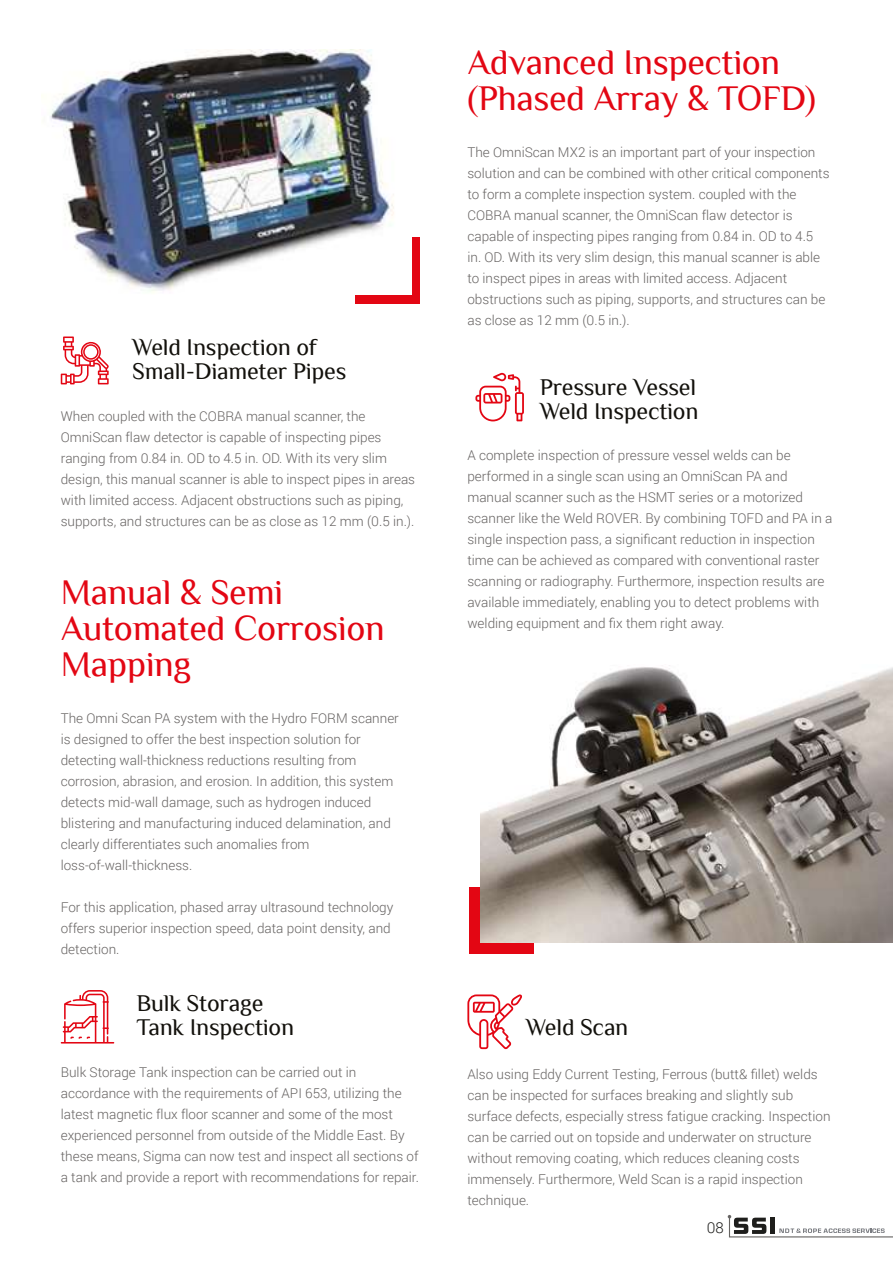
<style>
.page{position:relative;width:893px;height:1263px;background:#fff}
.page>*{position:absolute;margin:0;border:0;box-sizing:border-box;transform-origin:0 0}
.t1{font:36px/36px "Philosopher";letter-spacing:-.01em;color:#e30613}
.t2{font:24px/24px "Philosopher";letter-spacing:-.01em;color:#13110c}
.t3{font:300 15px "Roboto";color:#1d1d1b}
.t4{font:300 13.5px/21px "Roboto";color:#666362}
</style>
<div class="page">
<div style="left:355px;top:238px;width:64px;height:66px;background:#e30613"></div>
<img style="left:50px;top:50px;width:361px;height:244px">
<div style="left:469px;top:887px;width:65px;height:67px;background:#e30613"></div>
<img style="left:480px;top:665px;width:413px;height:277px">
<svg style="left:61px;top:336px;width:48px;height:48px"></svg>
<svg style="left:475px;top:373px;width:49px;height:48px"></svg>
<svg style="left:61px;top:990px;width:53px;height:53px"></svg>
<svg style="left:467px;top:994px;width:55px;height:55px"></svg>
<svg style="left:728px;top:1215px;width:165px;height:23px"></svg>
<h2 class="t2" style="left:132px;top:335px;width:216px">Weld Inspection of<br>Small-Diameter Pipes</h2>
<p class="t4" style="left:61px;top:405px;width:356px">When coupled with the COBRA manual scanner, the OmniScan flaw detector is capable of inspecting pipes ranging from 0.84 in. OD to 4.5 in. OD. With its very slim design, this manual scanner is able to inspect pipes in areas with limited access. Adjacent obstructions such as piping, supports, and structures can be as close as 12 mm (0.5 in.).</p>
<h1 class="t1" style="left:61px;top:574px;width:325px">Manual &amp; Semi<br>Automated Corrosion<br>Mapping</h1>
<p class="t4" style="left:61px;top:707px;width:340px">The Omni Scan PA system with the Hydro FORM scanner is designed to offer the best inspection solution for detecting wall-thickness reductions resulting from corrosion, abrasion, and erosion. In addition, this system detects mid-wall damage, such as hydrogen induced blistering and manufacturing induced delamination, and clearly differentiates such anomalies from loss-of-wall-thickness.</p>
<p class="t4" style="left:61px;top:896px;width:334px">For this application, phased array ultrasound technology offers superior inspection speed, data point density, and detection.</p>
<h2 class="t2" style="left:137px;top:991px;width:159px">Bulk Storage<br>Tank Inspection</h2>
<p class="t4" style="left:61px;top:1062px;width:360px">Bulk Storage Tank inspection can be carried out in accordance with the requirements of API 653, utilizing the latest magnetic flux floor scanner and some of the most experienced personnel from outside of the Middle East. By these means, Sigma can now test and inspect all sections of a tank and provide a report with recommendations for repair.</p>
<h1 class="t1" style="left:467px;top:45px;width:350px">Advanced Inspection (Phased Array &amp; TOFD)</h1>
<p class="t4" style="left:467px;top:141px;width:364px">The OmniScan MX2 is an important part of your inspection solution and can be combined with other critical components to form a complete inspection system. coupled with the COBRA manual scanner, the OmniScan flaw detector is capable of inspecting pipes ranging from 0.84 in. OD to 4.5 in. OD. With its very slim design, this manual scanner is able to inspect pipes in areas with limited access. Adjacent obstructions such as piping, supports, and structures can be as close as 12 mm (0.5 in.).</p>
<h2 class="t2" style="left:540px;top:376px;width:160px">Pressure Vessel<br>Weld Inspection</h2>
<p class="t4" style="left:467px;top:444px;width:366px">A complete inspection of pressure vessel welds can be performed in a single scan using an OmniScan PA and manual scanner such as the HSMT series or a motorized scanner like the Weld ROVER. By combining TOFD and PA in a single inspection pass, a significant reduction in inspection time can be achieved as compared with conventional raster scanning or radiography. Furthermore, inspection results are available immediately, enabling you to detect problems with welding equipment and fix them right away.</p>
<h2 class="t2" style="left:526px;top:1015px;width:104px">Weld Scan</h2>
<p class="t4" style="left:467px;top:1063px;width:365px">Also using Eddy Current Testing, Ferrous (butt&amp; fillet) welds can be inspected for surfaces breaking and slightly sub surface defects, especially stress fatigue cracking. Inspection can be carried out on topside and underwater on structure without removing coating, which reduces cleaning costs immensely. Furthermore, Weld Scan is a rapid inspection technique.</p>
<p class="t3" style="left:707px;top:1217px;width:19px">08</p>
</div>
